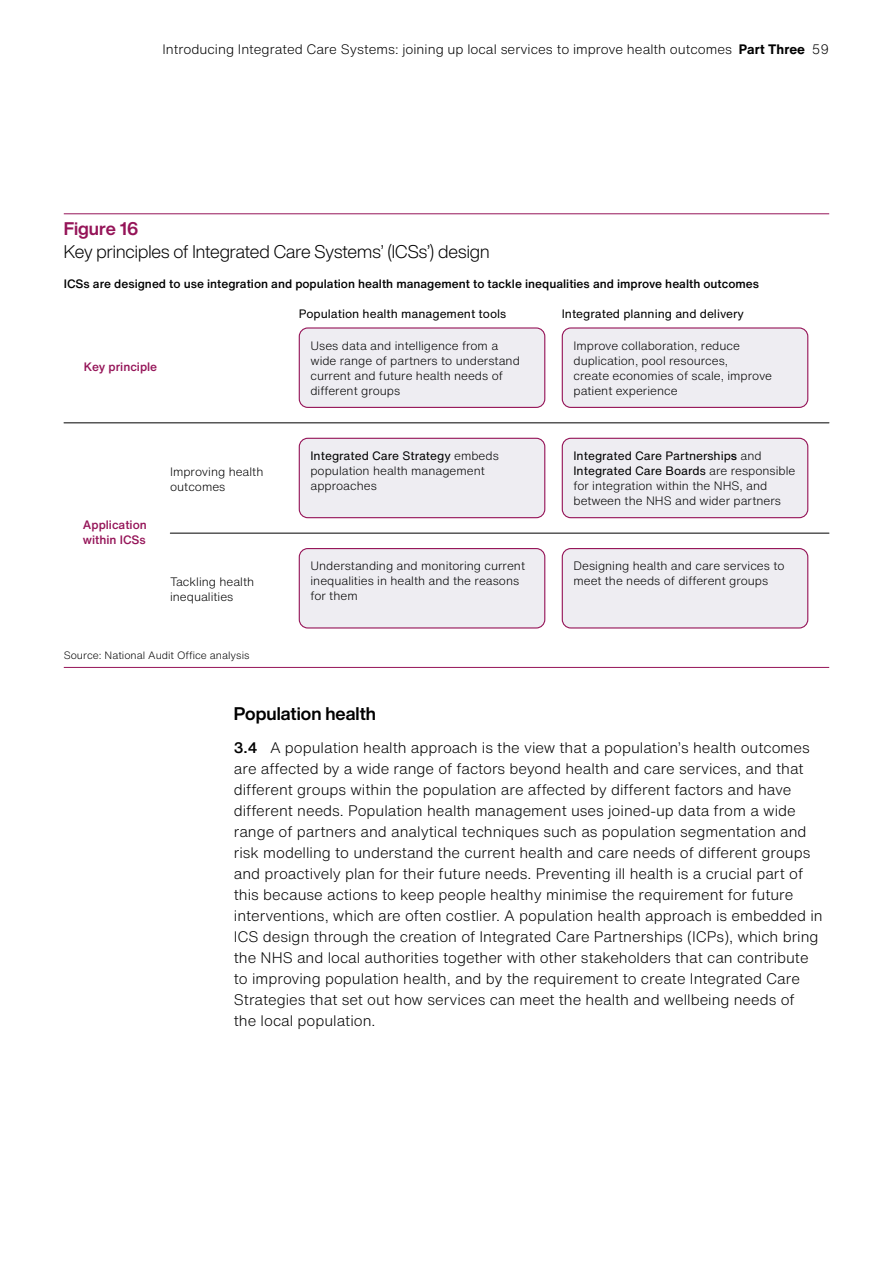
<style>
.page{position:relative;width:893px;height:1263px;background:#fff}
.page>*{position:absolute;margin:0;border:0;box-sizing:border-box;transform-origin:0 0}
.t1{font:300 18px/22.5px "Helvetica Now Display";color:#000}
.heading_3{font:700 18px "Helvetica Now Display";color:#000}
.part_three_number{font:300 15px/21px "Helvetica Now Text";color:#000}
.t2{font:300 13.5px "Helvetica Now Text";color:#000}
.t3{font:300 12px/15px "Helvetica Now Text";color:#000}
.t4{font:500 12px "Helvetica Now Text";color:#000}
.t5{font:12px "Helvetica Now Text";color:#000}
.t6{font:500 12px/15px "Helvetica Now Text";color:#951458}
.t7{font:300 10.5px "Helvetica Now Text";color:#000}
.s1{font-weight:700}
.s2{font-weight:700;color:#951458}
.s3{font-weight:400}
.s4{font-weight:500}
</style>
<div class="page">
<hr style="left:64px;top:667px;width:765px;height:1px;background:#951458">
<hr style="left:64px;top:213px;width:765px;height:1px;background:#951458">
<div style="left:299px;top:328px;width:246px;height:79px;background:#eeedf2;border-radius:9px"></div>
<div style="left:299px;top:327px;width:246px;height:81px;border:1px solid #951458;border-radius:9px"></div>
<div style="left:299px;top:438px;width:246px;height:80px;background:#eeedf2;border-radius:9px"></div>
<div style="left:299px;top:438px;width:246px;height:80px;border:1px solid #951458;border-radius:9px"></div>
<div style="left:299px;top:549px;width:246px;height:79px;background:#eeedf2;border-radius:9px"></div>
<div style="left:299px;top:548px;width:246px;height:80px;border:1px solid #951458;border-radius:9px"></div>
<div style="left:562px;top:328px;width:246px;height:79px;background:#eeedf2;border-radius:9px"></div>
<div style="left:562px;top:327px;width:246px;height:81px;border:1px solid #951458;border-radius:9px"></div>
<div style="left:562px;top:438px;width:246px;height:80px;background:#eeedf2;border-radius:9px"></div>
<div style="left:562px;top:438px;width:246px;height:80px;border:1px solid #951458;border-radius:9px"></div>
<div style="left:562px;top:549px;width:246px;height:79px;background:#eeedf2;border-radius:9px"></div>
<div style="left:562px;top:548px;width:246px;height:80px;border:1px solid #951458;border-radius:9px"></div>
<hr style="left:64px;top:423px;width:765px;height:1px;background:#000">
<hr style="left:170px;top:533px;width:659px;height:1px;background:#000">
<p class="t2" style="left:163px;top:39px;width:668px">Introducing Integrated Care Systems: joining up local services to improve health outcomes <span class="s1">Part Three</span> 59</p>
<p class="t1" style="left:64px;top:218px;width:427px"><span class="s2">Figure 16<br></span>Key principles of Integrated Care Systems’ (ICSs’) design</p>
<p class="t4" style="left:64px;top:274px;width:697px">ICSs are designed to use integration and population health management to tackle inequalities and improve health outcomes</p>
<p class="t6" style="left:84px;top:359px;width:75px">Key principle</p>
<p class="t6" style="left:83px;top:517px;width:65px">Application within ICSs</p>
<p class="t3" style="left:170px;top:464px;width:95px">Improving health outcomes</p>
<p class="t3" style="left:170px;top:574px;width:86px">Tackling health inequalities</p>
<p class="t7" style="left:64px;top:647px;width:187px">Source: National Audit Office analysis</p>
<p class="t5" style="left:299px;top:305px;width:209px">Population health management tools</p>
<p class="t5" style="left:562px;top:305px;width:184px">Integrated planning and delivery</p>
<p class="t3" style="left:310px;top:337px;width:211px">Uses data and intelligence from a wide range of partners to understand current and future health needs of different groups</p>
<p class="t3" style="left:310px;top:448px;width:190px"><span class="s3">Integrated Care Strategy</span> embeds population health management approaches</p>
<p class="t3" style="left:310px;top:558px;width:216px">Understanding and monitoring current inequalities in health and the reasons for them</p>
<p class="t3" style="left:573px;top:337px;width:200px">Improve collaboration, reduce duplication, pool resources,<br>create economies of scale, improve patient experience</p>
<p class="t3" style="left:573px;top:448px;width:223px"><span class="s3">Integrated Care Partnership</span><span class="s4">s</span> and <span class="s3">Integrated Care Boards</span> are responsible for integration within the NHS, and between the NHS and wider partners</p>
<p class="t3" style="left:573px;top:558px;width:213px">Designing health and care services to meet the needs of different groups</p>
<h3 class="heading_3" style="left:234px;top:701px;width:144px">Population health</h3>
<p class="part_three_number" style="left:234px;top:737px;width:590px"><span class="s4">3.4</span> A population health approach is the view that a population’s health outcomes are affected by a wide range of factors beyond health and care services, and that different groups within the population are affected by different factors and have different needs. Population health management uses joined-up data from a wide range of partners and analytical techniques such as population segmentation and risk modelling to understand the current health and care needs of different groups and proactively plan for their future needs. Preventing ill health is a crucial part of this because actions to keep people healthy minimise the requirement for future interventions, which are often costlier. A population health approach is embedded in ICS design through the creation of Integrated Care Partnerships (ICPs), which bring the NHS and local authorities together with other stakeholders that can contribute to improving population health, and by the requirement to create Integrated Care Strategies that set out how services can meet the health and wellbeing needs of<br>the local population.</p>
</div>
